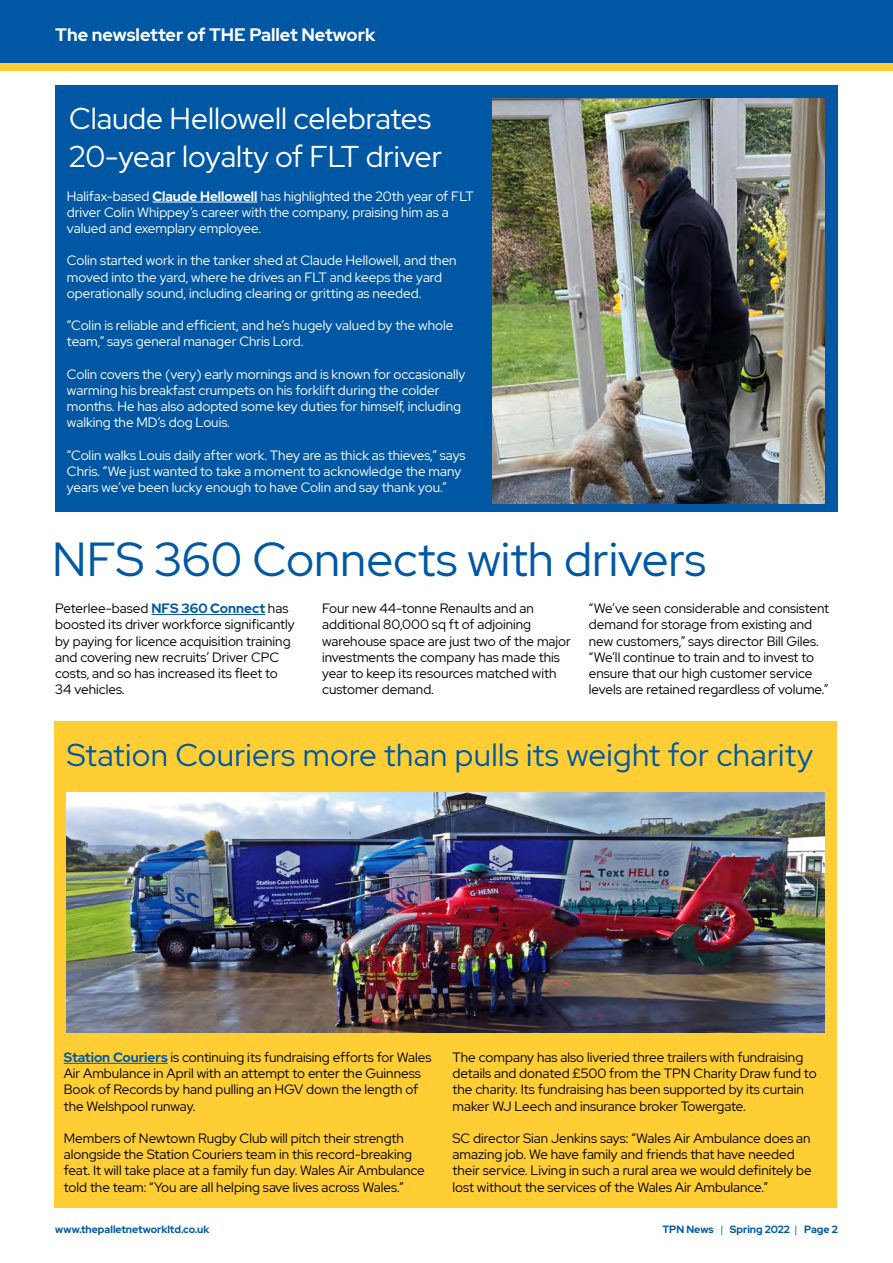
<style>
.page{position:relative;width:893px;height:1263px;background:#fff}
.page>*{position:absolute;margin:0;border:0;box-sizing:border-box;transform-origin:0 0}
.Name{font:47.55px "Red Hat Display";color:#0058a4}
.Name-2{font:31.5px "Red Hat Display";letter-spacing:.01em;color:#0058a4}
.Name-3{font:30px/37.5px "Red Hat Display";color:#fff}
.Job_Title{font:700 18px "Red Hat Display";color:#fff}
.Name-4{font:13.5px/16.2px "Red Hat Display";color:#000}
.Name-5{font:13.5px/16.2px "Red Hat Display";color:#fff}
.Name-6{font:700 10.5px "Red Hat Display";color:#0058a4}
.s1{font-weight:700}
.s2{font-weight:700;color:#0058a4}
.s3{font-weight:400}
</style>
<div class="page">
<div style="left:54px;top:721px;width:783px;height:487px;background:#ffce35"></div>
<div style="left:0;top:61px;width:893px;height:9px;background:#ffce35"></div>
<hr style="left:151px;top:614px;width:114px;height:1px;background:#0058a4">
<div style="left:0;top:0;width:893px;height:62px;background:#0058a4"></div>
<hr style="left:64px;top:1063px;width:104px;height:1px;background:#0058a4">
<div style="left:55px;top:85px;width:783px;height:426px;background:#0058a4"></div>
<hr style="left:152px;top:202px;width:105px;height:1px;background:#fff">
<img style="left:492px;top:99px;width:333px;height:404px">
<img style="left:67px;top:792px;width:758px;height:240px">
<p class="Job_Title" style="left:55px;top:23px;width:321px">The newsletter of THE Pallet Network</p>
<p class="Name-3" style="left:69px;top:99px;width:374px">Claude Hellowell celebrates<br>20-year loyalty of FLT driver</p>
<p class="Name-5" style="left:67px;top:188px;width:408px">Halifax-based <span class="s1">Claude Hellowell</span> has highlighted the 20th year of FLT driver Colin Whippey’s career with the company, praising him as a valued and exemplary employee.</p>
<p class="Name-5" style="left:67px;top:252px;width:391px">Colin started work in the tanker shed at Claude Hellowell, and then moved into the yard, where he drives an FLT and keeps the yard operationally sound, including clearing or gritting as needed.</p>
<p class="Name-5" style="left:67px;top:317px;width:388px">“Colin is reliable and efficient, and he’s hugely valued by the whole team,” says general manager Chris Lord.</p>
<p class="Name-5" style="left:67px;top:366px;width:400px">Colin covers the (very) early mornings and is known for occasionally warming his breakfast crumpets on his forklift during the colder months. He has also adopted some key duties for himself, including walking the MD’s dog Louis.</p>
<p class="Name-5" style="left:67px;top:447px;width:400px">“Colin walks Louis daily after work. They are as thick as thieves,” says<br>Chris. “We just wanted to take a moment to acknowledge the many years we’ve been lucky enough to have Colin and say thank you.”</p>
<p class="Name" style="left:52px;top:528px;width:655px">NFS 360 Connects with drivers</p>
<p class="Name-4" style="left:55px;top:600px;width:241px">Peterlee-based <span class="s2">NFS 360 Connect</span> has boosted its driver workforce significantly by paying for licence acquisition training and covering new recruits’ Driver CPC costs, and so has increased its fleet to 34 vehicles.</p>
<p class="Name-4" style="left:322px;top:600px;width:250px">Four new 44-tonne Renaults and an additional 80,000 sq ft of adjoining warehouse space are just two of the major investments the company has made this year to keep its resources matched with customer demand.</p>
<p class="Name-4" style="left:589px;top:600px;width:242px">“We’ve seen considerable and consistent demand for storage from existing and new customers,” says director Bill Giles. “We’ll continue to train and to invest to ensure that our high customer service levels are retained regardless of volume.”</p>
<p class="Name-2" style="left:67px;top:734px;width:748px">Station Couriers more than pulls its weight for charity</p>
<p class="Name-4" style="left:64px;top:1049px;width:369px"><span class="s2">Station Couriers</span> is continuing its fundraising efforts for Wales Air Ambulance in April with an attempt to enter the Guinness Book of Records by hand pulling an HGV down the length of the Welshpool runway.</p>
<p class="Name-4" style="left:64px;top:1130px;width:362px">Members of Newtown Rugby Club will pitch their strength alongside the Station Couriers team in this record-breaking feat. It will take place at a family fun day. Wales Air Ambulance told the team: “You are all helping save lives across Wales.”</p>
<p class="Name-4" style="left:452px;top:1049px;width:366px">The company has also liveried three trailers with fundraising details and donated £500 from the TPN Charity Draw fund to the charity. Its fundraising has been supported by its curtain maker WJ Leech and insurance broker Towergate.</p>
<p class="Name-4" style="left:452px;top:1130px;width:361px">SC director Sian Jenkins says: “Wales Air Ambulance does an amazing job. We have family and friends that have needed their service. Living in such a rural area we would definitely be lost without the services of the Wales Air Ambulance.”</p>
<p class="Name-6" style="left:55px;top:1223px;width:156px">www.thepalletnetworkltd.co.uk</p>
<p class="Name-6" style="left:662px;top:1223px;width:177px">TPN News <span class="s3">|</span> Spring 2022 <span class="s3">|</span> Page 2</p>
</div>
